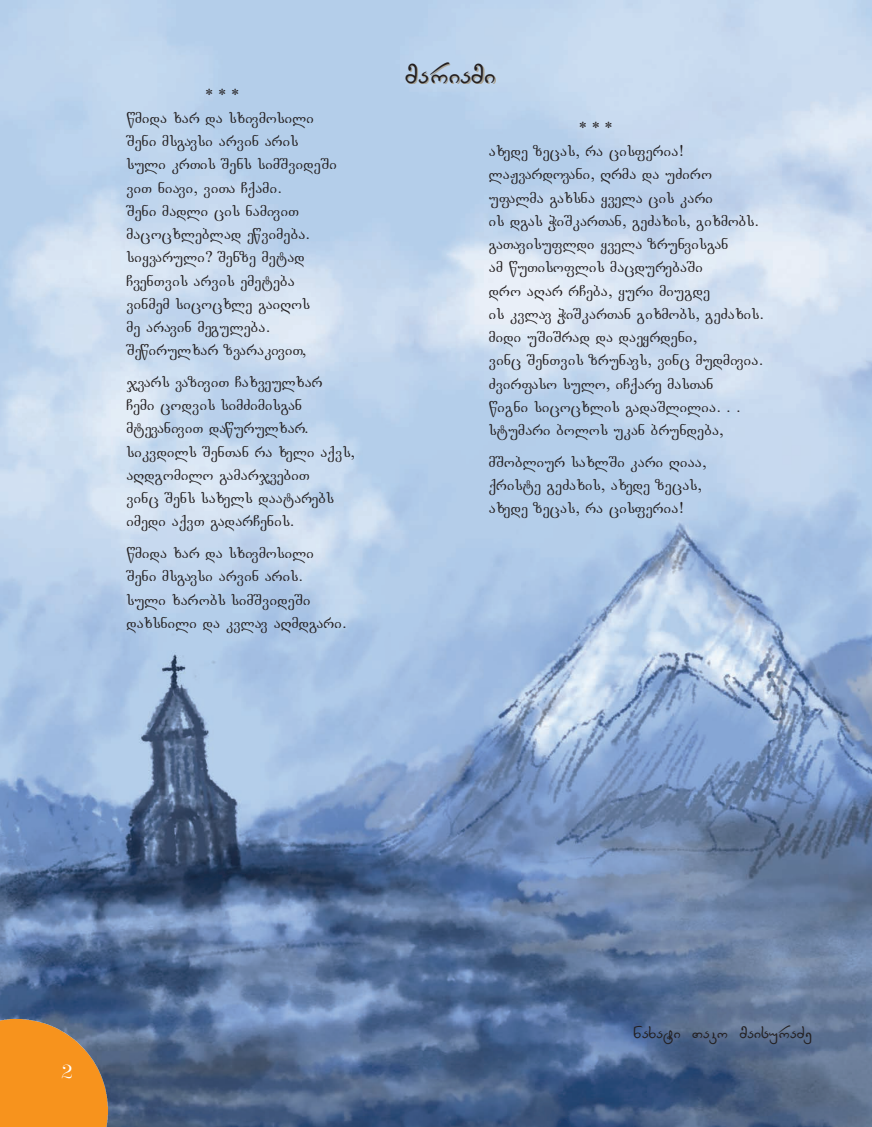
<style>
.page{position:relative;width:872px;height:1127px;background:#fff}
.page>*{position:absolute;margin:0;border:0;box-sizing:border-box;transform-origin:0 0}
.t1{font:27px "Geo Eka";color:#231f20}
.t2{font:21px "Geo Eka";color:#fff}
.t3{font:16.5px/23.2px "Geo Liter Nusx Normal";color:#231f20}
.t4{font:16.5px "Geo Eka";color:#231f20}
</style>
<div class="page">
<img style="left:0;top:0;width:872px;height:1127px">
<svg style="left:407px;top:63px;width:89px;height:21px;background:#b9c9da"></svg>
<img style="left:0;top:1019px;width:107px;height:108px">
<p class="t3" style="left:127px;top:83px;width:212px;text-indent:79px">* * *<br>WMIDA XAR DA SXIVMOSILI<br>SENI MSGAVSI ARVIN ARIS<br>SULI KRTIS SENS SIMSVIDESI<br>VIT NIAVI, VITA CQAMI.<br>SENI MADLI CIS NAMIVIT<br>MACOCXLEBLAD EWVIMEBA.<br>SIYVARULI? SENZE METAD<br>CVENTVIS ARVIS EMETEBA<br>VINMEM SICOCXLE GAIROS<br>ME ARAVIN MEGULEBA.<br>SEWIRULXAR ZVARAKIVIT,</p>
<p class="t3" style="left:127px;top:371px;width:230px">JVARS VAZIVIT CAXVEULXAR<br>CEMI CODVIS SIMZIMISGAN<br>MTEVANIVIT DAWURULXAR.<br>SIKVDILS SENTAN RA XELI AQVS,<br>ARDGOMILO GAMARJVEBIT<br>VINC SENS SAXELS DAATAREBS<br>IMEDI AQVT GADARCENIS.</p>
<p class="t3" style="left:127px;top:542px;width:221px">WMIDA XAR DA SXIVMOSILI<br>SENI MSGAVSI ARVIN ARIS.<br>SULI XAROBS SIMSVIDESI<br>DAXSNILI DA KVLAV ARMDGARI.</p>
<h1 class="t1" style="left:405px;top:59px;width:92px">MARIAMI</h1>
<p class="t3" style="left:489px;top:117px;width:276px;text-indent:90px">* * *<br>AXEDE ZECAS, RA CISFERIA!<br>LAJVARDOVANI, RRMA DA UZIRO<br>UFALMA GAXSNA YVELA CIS KARI<br>IS DGAS WISKARTAN, GEZAXIS, GIXMOBS.<br>GATAVISUFLDI YVELA ZRUNVISGAN<br>AM WUTISOFLIS MACDUREBASI<br>DRO ARAR RCEBA, YURI MIUGDE<br>IS KVLAV WISKARTAN GIXMOBS, GEZAXIS.<br>MIDI USISRAD DA DAEYRDENI,<br>VINC SENTVIS ZRUNAVS, VINC MUDMIVIA.<br>ZVIRFASO SULO, ICQARE MASTAN<br>WIGNI SICOCXLIS GADASLILIA. . .<br>STUMARI BOLOS UKAN BRUNDEBA,</p>
<p class="t3" style="left:489px;top:450px;width:219px">MSOBLIUR SAXLSI KARI RIAA,<br>QRISTE GEZAXIS, AXEDE ZECAS,<br>AXEDE ZECAS, RA CISFERIA!</p>
<p class="t2" style="left:60px;top:1060px;width:13px">2</p>
<p class="t4" style="left:634px;top:1023px;width:180px">NAXATI TAKO MAISURAZE</p>
</div>
